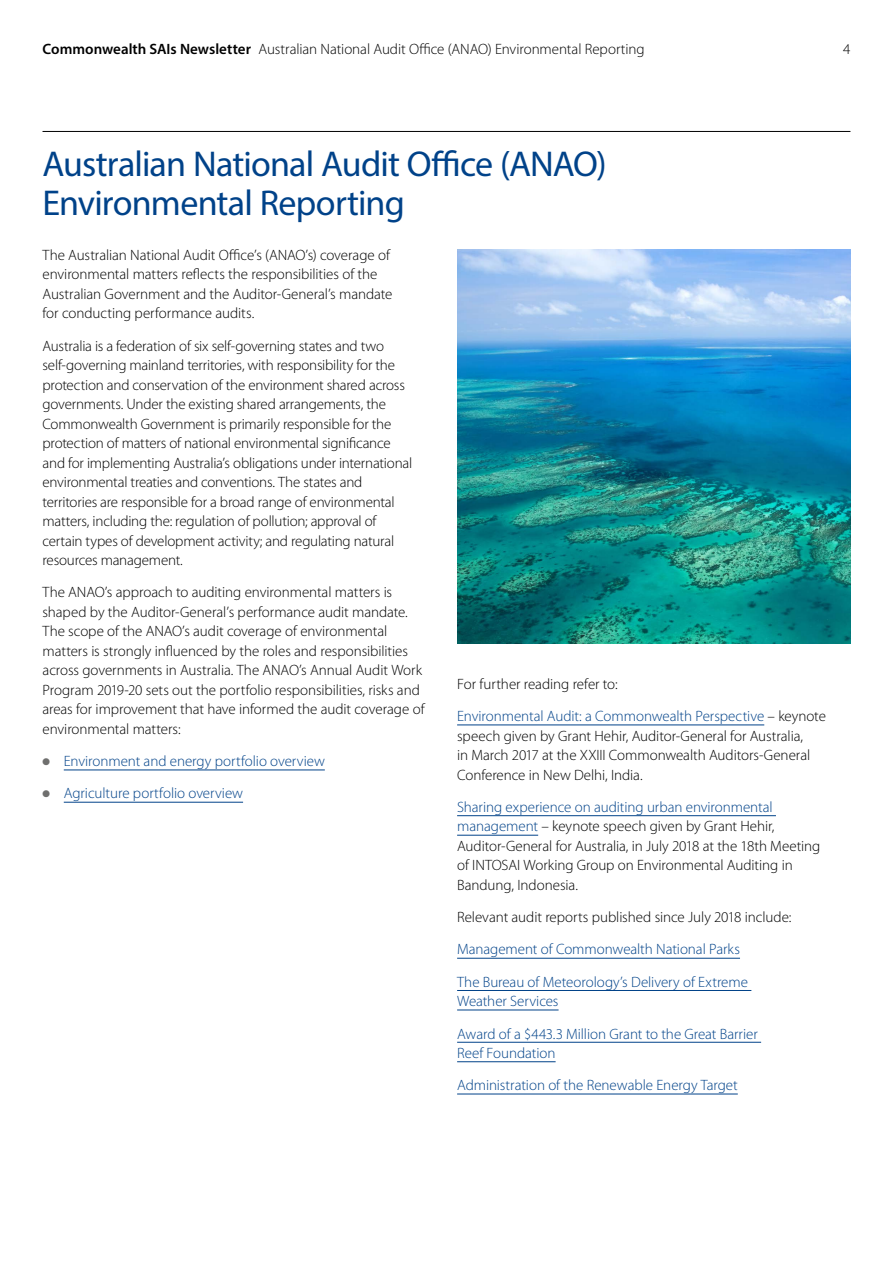
<style>
.page{position:relative;width:893px;height:1263px;background:#fff}
.page>*{position:absolute;margin:0;border:0;box-sizing:border-box;transform-origin:0 0}
.HEAD_1_24_28pt_85{font:36px/39px "Myriad Pro";letter-spacing:-.025em;color:#004289}
.BC_10_13pt_45{font:300 15px/19.5px "Myriad Pro";letter-spacing:-.005em;color:#000}
.BC_10_13pt_45-2{font:300 15px/19.5px "Myriad Pro";letter-spacing:-.005em;color:#004289}
.s1{font-weight:600}
.s2{color:#004289}
</style>
<div class="page">
<hr style="left:43px;top:131px;width:807px;height:1px;background:#000">
<hr style="left:64px;top:770px;width:261px;height:1px;background:#004289">
<hr style="left:64px;top:802px;width:179px;height:1px;background:#004289">
<hr style="left:457px;top:725px;width:307px;height:1px;background:#004289">
<hr style="left:457px;top:815px;width:319px;height:1px;background:#004289">
<hr style="left:457px;top:835px;width:81px;height:1px;background:#004289">
<hr style="left:457px;top:958px;width:283px;height:1px;background:#004289">
<hr style="left:457px;top:990px;width:294px;height:1px;background:#004289">
<hr style="left:457px;top:1010px;width:102px;height:1px;background:#004289">
<hr style="left:457px;top:1042px;width:304px;height:1px;background:#004289">
<hr style="left:457px;top:1061px;width:99px;height:1px;background:#004289">
<hr style="left:457px;top:1094px;width:281px;height:1px;background:#004289">
<img style="left:457px;top:250px;width:393px;height:393px">
<p class="BC_10_13pt_45" style="left:43px;top:39px;width:604px"><span class="s1">Commonwealth SAIs Newsletter</span> Australian National Audit Office (ANAO) Environmental Reporting</p>
<p class="BC_10_13pt_45" style="left:843px;top:39px;width:9px">4</p>
<p class="HEAD_1_24_28pt_85" style="left:43px;top:144px;width:566px">Australian National Audit Office (ANAO)<br>Environmental Reporting</p>
<p class="BC_10_13pt_45" style="left:43px;top:245px;width:351px">The Australian National Audit Office’s (ANAO’s) coverage of environmental matters reflects the responsibilities of the Australian Government and the Auditor-General’s mandate for conducting performance audits.</p>
<p class="BC_10_13pt_45" style="left:43px;top:336px;width:371px">Australia is a federation of six self-governing states and two self‑governing mainland territories, with responsibility for the protection and conservation of the environment shared across governments. Under the existing shared arrangements, the Commonwealth Government is primarily responsible for the protection of matters of national environmental significance and for implementing Australia’s obligations under international environmental treaties and conventions. The states and territories are responsible for a broad range of environmental matters, including the: regulation of pollution; approval of certain types of development activity; and regulating natural resources management.</p>
<p class="BC_10_13pt_45" style="left:43px;top:583px;width:384px">The ANAO’s approach to auditing environmental matters is shaped by the Auditor-General’s performance audit mandate.<br>The scope of the ANAO’s audit coverage of environmental matters is strongly influenced by the roles and responsibilities across governments in Australia. The ANAO’s Annual Audit Work Program 2019-20 sets out the portfolio responsibilities, risks and areas for improvement that have informed the audit coverage of environmental matters:</p>
<p class="BC_10_13pt_45-2" style="left:64px;top:752px;width:263px">Environment and energy portfolio overview</p>
<p class="BC_10_13pt_45-2" style="left:64px;top:784px;width:181px">Agriculture portfolio overview</p>
<p class="BC_10_13pt_45" style="left:457px;top:674px;width:162px">For further reading refer to:</p>
<p class="BC_10_13pt_45" style="left:457px;top:707px;width:370px"><span class="s2">Environmental Audit: a Commonwealth Perspective</span> – keynote speech given by Grant Hehir, Auditor-General for Australia,<br>in March 2017 at the XXIII Commonwealth Auditors-General Conference in New Delhi, India.</p>
<p class="BC_10_13pt_45" style="left:457px;top:797px;width:365px"><span class="s2">Sharing experience on auditing urban environmental management</span> – keynote speech given by Grant Hehir, Auditor‑General for Australia, in July 2018 at the 18th Meeting of INTOSAI Working Group on Environmental Auditing in Bandung, Indonesia.</p>
<p class="BC_10_13pt_45" style="left:457px;top:908px;width:336px">Relevant audit reports published since July 2018 include:</p>
<p class="BC_10_13pt_45-2" style="left:457px;top:940px;width:284px">Management of Commonwealth National Parks</p>
<p class="BC_10_13pt_45-2" style="left:457px;top:972px;width:292px">The Bureau of Meteorology’s Delivery of Extreme<br>Weather Services</p>
<p class="BC_10_13pt_45-2" style="left:457px;top:1024px;width:302px">Award of a $443.3 Million Grant to the Great Barrier<br>Reef Foundation</p>
<p class="BC_10_13pt_45-2" style="left:457px;top:1076px;width:282px">Administration of the Renewable Energy Target</p>
</div>
